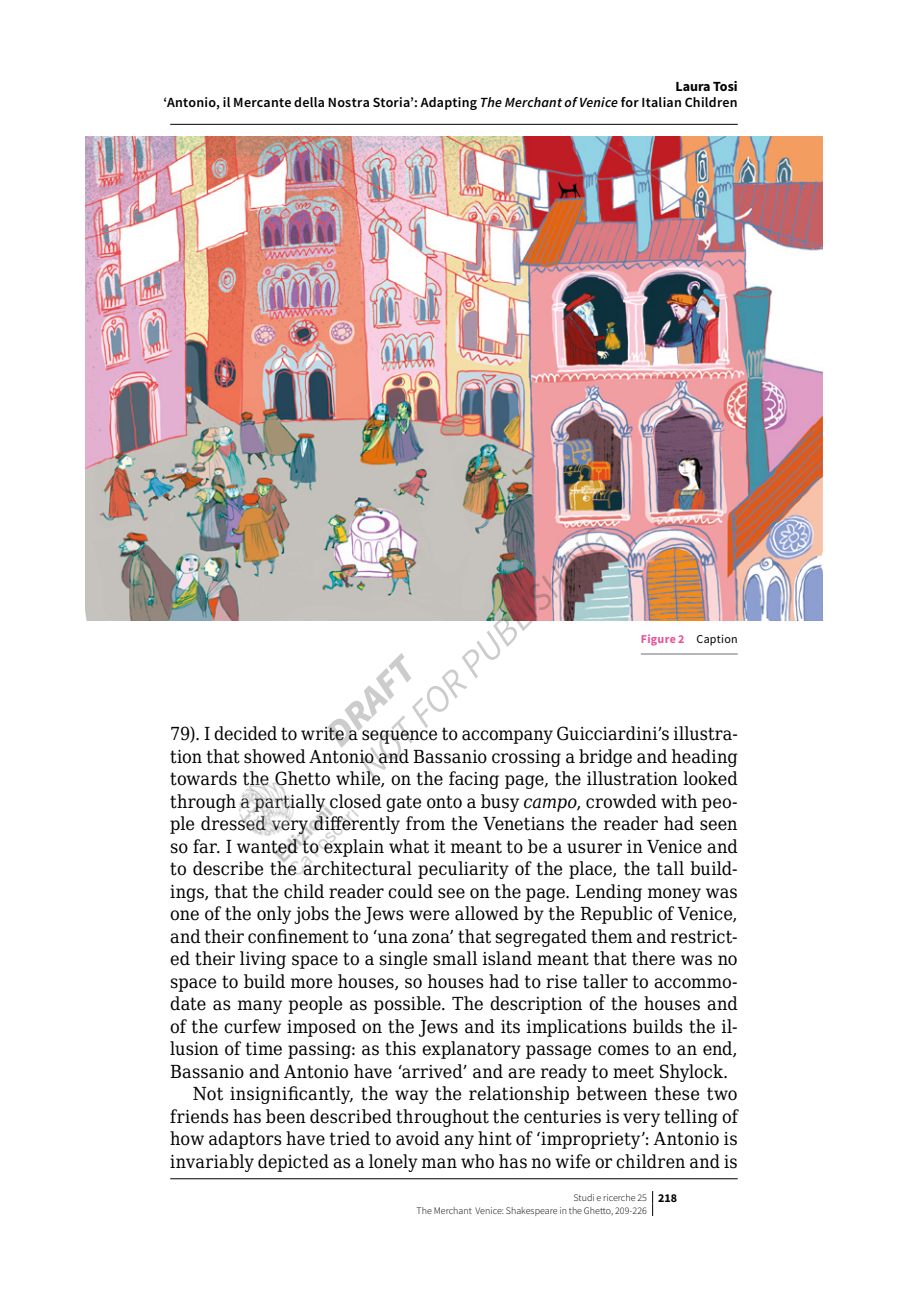
<style>
.page{position:relative;width:908px;height:1304px;background:#fff}
.page>*{position:absolute;margin:0;border:0;box-sizing:border-box;transform-origin:0 0}
.t1{font:18px "DejaVu Serif Condensed";letter-spacing:.005em;color:#000}
.t2{font:600 14px/16.6px "Source Sans Pro";letter-spacing:.015em;color:#000;text-align:right}
.t3{font:700 12px "Source Sans Pro";letter-spacing:.02em;color:#ea5297}
.t4{font:300 10px/12.4px "Source Sans Pro";color:#000}
.s1{font-weight:700}
.s2{font-style:italic}
.s3{font-weight:400;color:#000}
.s4{font-weight:700;font-size:12px}
</style>
<div class="page">
<svg style="left:652px;top:1191px;width:1px;height:25px"></svg>
<img style="left:85px;top:136px;width:737px;height:485px">
<hr style="left:640px;top:654px;width:97px;height:1px;background:#706f6f">
<hr style="left:170px;top:124px;width:567px;height:1px;background:#000">
<hr style="left:170px;top:1178px;width:567px;height:1px;background:#000">
<img style="left:227px;top:425px;width:453px;height:450px">
<p class="t2" style="left:163px;top:78px;width:575px"><span class="s1">Laura Tosi<br></span>‘Antonio, il Mercante della Nostra Storia’: Adapting <span class="s2">The Merchant of Venice</span> for Italian Children</p>
<p class="t3" style="left:640px;top:630px;width:98px">Figure 2 <span class="s3">Caption</span></p>
<p class="t1" style="left:170px;top:720px;width:568px">79). I decided to write a sequence to accompany Guicciardini’s illustra-</p>
<p class="t1" style="left:170px;top:743px;width:568px">tion that showed Antonio and Bassanio crossing a bridge and heading</p>
<p class="t1" style="left:170px;top:765px;width:568px">towards the Ghetto while, on the facing page, the illustration looked</p>
<p class="t1" style="left:170px;top:788px;width:568px">through a partially closed gate onto a busy <span class="s2">campo</span>, crowded with peo-</p>
<p class="t1" style="left:170px;top:810px;width:568px">ple dressed very differently from the Venetians the reader had seen</p>
<p class="t1" style="left:170px;top:833px;width:568px">so far. I wanted to explain what it meant to be a usurer in Venice and</p>
<p class="t1" style="left:170px;top:855px;width:568px">to describe the architectural peculiarity of the place, the tall build-</p>
<p class="t1" style="left:170px;top:878px;width:568px">ings, that the child reader could see on the page. Lending money was</p>
<p class="t1" style="left:170px;top:900px;width:568px">one of the only jobs the Jews were allowed by the Republic of Venice,</p>
<p class="t1" style="left:170px;top:923px;width:568px">and their confinement to ‘una zona’ that segregated them and restrict-</p>
<p class="t1" style="left:170px;top:945px;width:568px">ed their living space to a single small island meant that there was no</p>
<p class="t1" style="left:170px;top:968px;width:568px">space to build more houses, so houses had to rise taller to accommo-</p>
<p class="t1" style="left:170px;top:990px;width:568px">date as many people as possible. The description of the houses and</p>
<p class="t1" style="left:170px;top:1013px;width:568px">of the curfew imposed on the Jews and its implications builds the il-</p>
<p class="t1" style="left:170px;top:1035px;width:568px">lusion of time passing: as this explanatory passage comes to an end,</p>
<p class="t1" style="left:170px;top:1058px;width:559px">Bassanio and Antonio have ‘arrived’ and are ready to meet Shylock.</p>
<p class="t1" style="left:193px;top:1080px;width:546px">Not insignificantly, the way the relationship between these two</p>
<p class="t1" style="left:170px;top:1103px;width:568px">friends has been described throughout the centuries is very telling of</p>
<p class="t1" style="left:170px;top:1125px;width:568px">how adaptors have tried to avoid any hint of ‘impropriety’: Antonio is</p>
<p class="t1" style="left:170px;top:1148px;width:568px">invariably depicted as a lonely man who has no wife or children and is</p>
<p class="t4" style="left:416px;top:1191px;width:262px;text-indent:157px">Studi e ricerche 25 <span class="s4">218<br></span>The Merchant Venice: Shakespeare in the Ghetto, 209-226</p>
</div>
